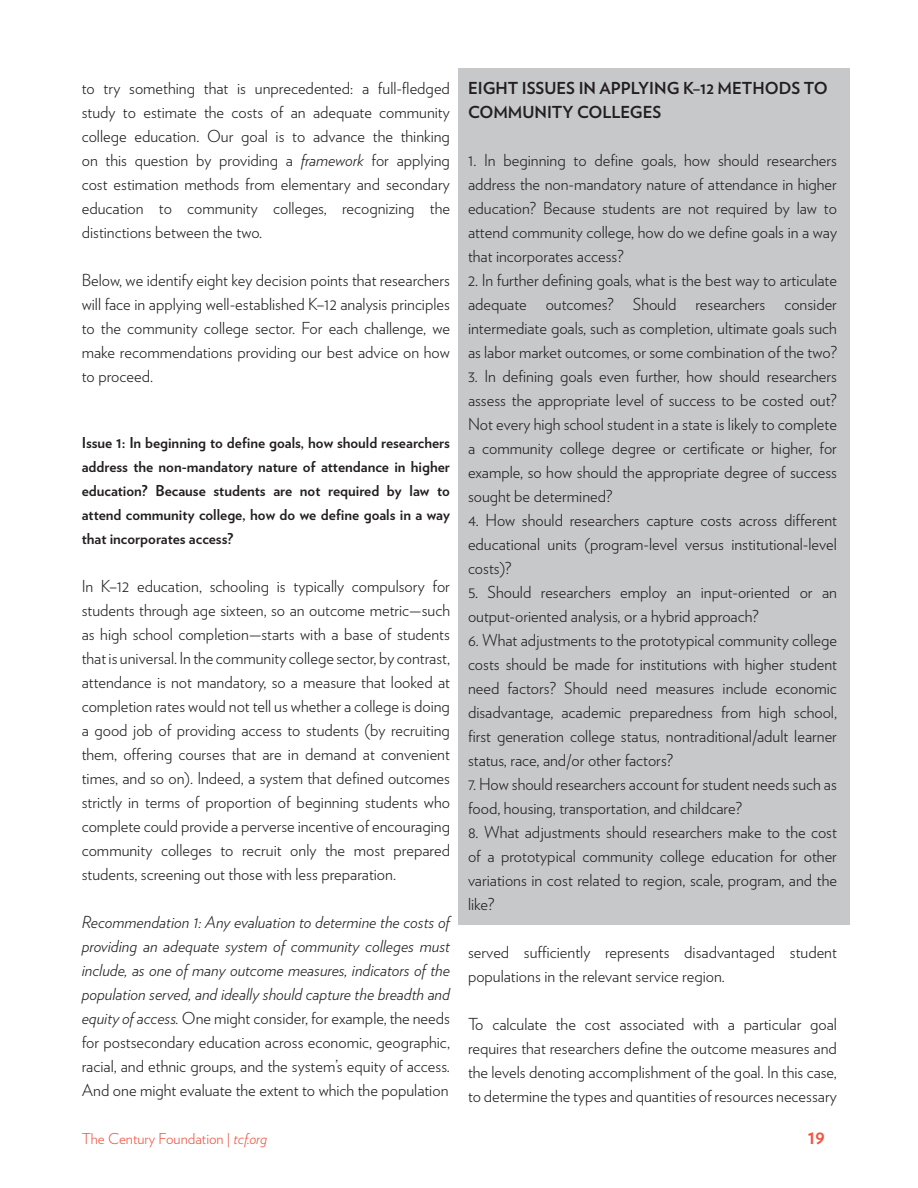
<style>
.page{position:relative;width:918px;height:1188px;background:#fff}
.page>*{position:absolute;margin:0;border:0;box-sizing:border-box;transform-origin:0 0}
.t1{font:700 19.5px "Verlag";color:#f05542}
.Paragraph_Style_1{font:300 16.5px/24px "Verlag";color:#231f20;text-align:justify}
.Paragraph_Style_1-2{font:italic 300 16.5px/24px "Verlag";color:#231f20;text-align:justify}
.Paragraph_Style_1-3{font:700 16.5px/24px "Verlag";color:#231f20}
.Paragraph_Style_1-4{font:700 15px/24px "Verlag";color:#231f20;text-align:justify}
.t2{font:300 15px "Verlag";color:#f05542}
.s1{font-style:italic}
.s2{font-style:normal}
</style>
<div class="page">
<div style="left:459px;top:68px;width:391px;height:857px;background:#c7c8ca"></div>
<p class="Paragraph_Style_1" style="left:82px;top:75px;width:370px">to try something that is unprecedented: a full-fledged study to estimate the costs of an adequate community college education. Our goal is to advance the thinking on this question by providing a <span class="s1">framework</span> for applying cost estimation methods from elementary and secondary education to community colleges, recognizing the distinctions between the two.</p>
<p class="Paragraph_Style_1" style="left:82px;top:267px;width:370px">Below, we identify eight key decision points that researchers will face in applying well-established K–12 analysis principles to the community college sector. For each challenge, we make recommendations providing our best advice on how to proceed.</p>
<p class="Paragraph_Style_1-4" style="left:82px;top:430px;width:370px">Issue 1: In beginning to define goals, how should researchers address the non-mandatory nature of attendance in higher education? Because students are not required by law to attend community college, how do we define goals in a way that incorporates access?</p>
<p class="Paragraph_Style_1" style="left:82px;top:573px;width:370px">In K–12 education, schooling is typically compulsory for students through age sixteen, so an outcome metric—such as high school completion—starts with a base of students that is universal. In the community college sector, by contrast, attendance is not mandatory, so a measure that looked at completion rates would not tell us whether a college is doing a good job of providing access to students (by recruiting them, offering courses that are in demand at convenient times, and so on). Indeed, a system that defined outcomes strictly in terms of proportion of beginning students who complete could provide a perverse incentive of encouraging community colleges to recruit only the most prepared students, screening out those with less preparation.</p>
<p class="Paragraph_Style_1-2" style="left:82px;top:909px;width:370px">Recommendation 1: Any evaluation to determine the costs of providing an adequate system of community colleges must include, as one of many outcome measures, indicators of the population served, and ideally should capture the breadth and equity of access. <span class="s2">One might consider, for example, the needs for postsecondary education across economic, geographic, racial, and ethnic groups, and the system’s equity of access.<br>And one might evaluate the extent to which the population</span></p>
<p class="Paragraph_Style_1-3" style="left:468px;top:75px;width:361px">EIGHT ISSUES IN APPLYING K–12 METHODS TO<br>COMMUNITY COLLEGES</p>
<p class="Paragraph_Style_1" style="left:468px;top:147px;width:371px">1. In beginning to define goals, how should researchers address the non-mandatory nature of attendance in higher education? Because students are not required by law to attend community college, how do we define goals in a way that incorporates access?</p>
<p class="Paragraph_Style_1" style="left:468px;top:267px;width:371px">2. In further defining goals, what is the best way to articulate adequate outcomes? Should researchers consider intermediate goals, such as completion, ultimate goals such as labor market outcomes, or some combination of the two?</p>
<p class="Paragraph_Style_1" style="left:468px;top:363px;width:371px">3. In defining goals even further, how should researchers assess the appropriate level of success to be costed out?<br>Not every high school student in a state is likely to complete a community college degree or certificate or higher, for example, so how should the appropriate degree of success sought be determined?</p>
<p class="Paragraph_Style_1" style="left:468px;top:507px;width:371px">4. How should researchers capture costs across different educational units (program-level versus institutional-level costs)?</p>
<p class="Paragraph_Style_1" style="left:468px;top:579px;width:371px">5. Should researchers employ an input-oriented or an output-oriented analysis, or a hybrid approach?</p>
<p class="Paragraph_Style_1" style="left:468px;top:627px;width:371px">6. What adjustments to the prototypical community college costs should be made for institutions with higher student need factors? Should need measures include economic disadvantage, academic preparedness from high school, first generation college status, nontraditional/adult learner status, race, and/or other factors?</p>
<p class="Paragraph_Style_1" style="left:468px;top:771px;width:370px">7. How should researchers account for student needs such as food, housing, transportation, and childcare?</p>
<p class="Paragraph_Style_1" style="left:468px;top:819px;width:371px">8. What adjustments should researchers make to the cost of a prototypical community college education for other variations in cost related to region, scale, program, and the like?</p>
<p class="Paragraph_Style_1" style="left:468px;top:939px;width:370px">served sufficiently represents disadvantaged student populations in the relevant service region.</p>
<p class="Paragraph_Style_1" style="left:468px;top:1011px;width:371px">To calculate the cost associated with a particular goal requires that researchers define the outcome measures and the levels denoting accomplishment of the goal. In this case, to determine the types and quantities of resources necessary</p>
<p class="t2" style="left:82px;top:1128px;width:187px">The Century Foundation | <span class="s1">tcf.org</span></p>
<p class="t1" style="left:808px;top:1122px;width:19px">19</p>
</div>
